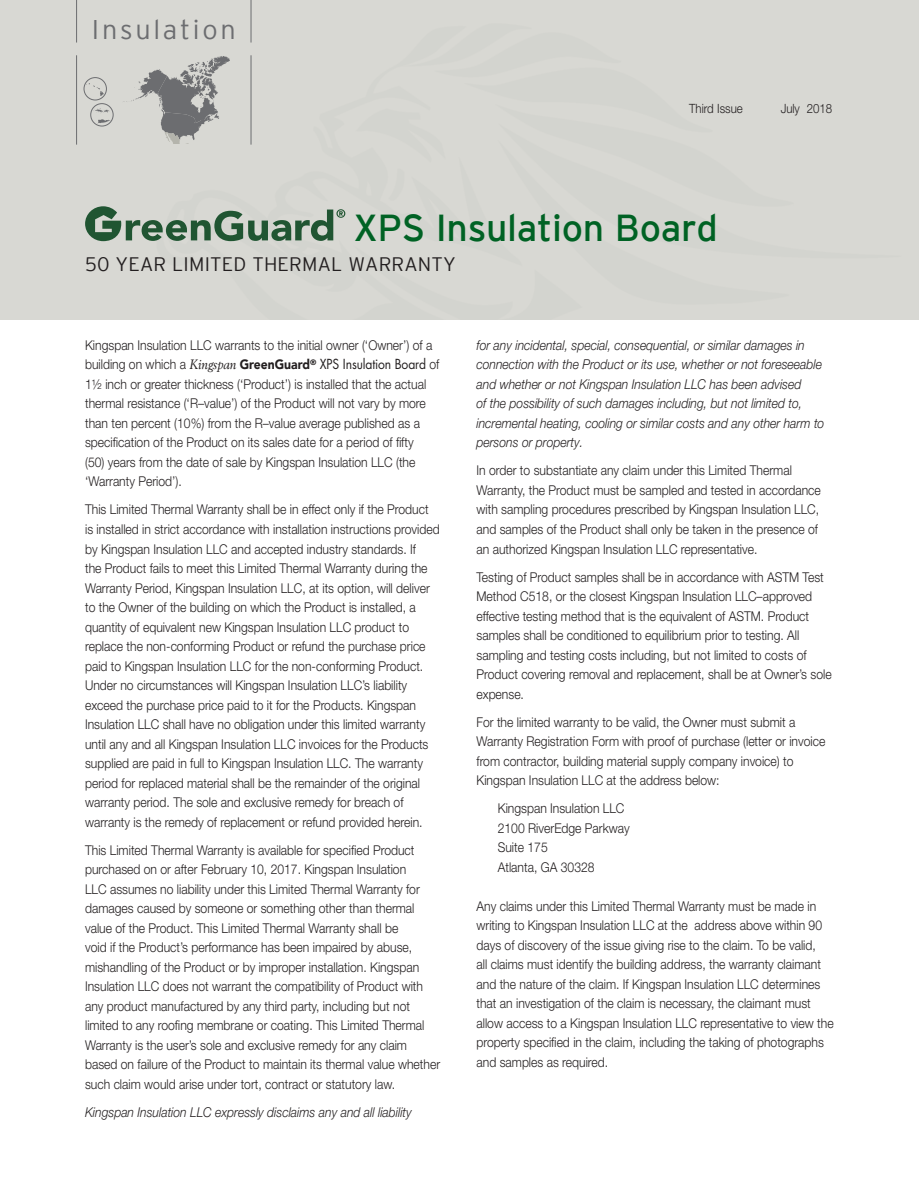
<style>
.page{position:relative;width:919px;height:1191px;background:#fff}
.page>*{position:absolute;margin:0;border:0;box-sizing:border-box;transform-origin:0 0}
.t1{font:37.5px "Interstate";letter-spacing:-.01em;color:#006224}
.t2{font:300 27px "Interstate";letter-spacing:.1em;color:#6c6d70}
.t3{font:300 19.5px "Interstate";letter-spacing:.01em;color:#231f20}
.t4{font:300 13.5px/19.5px "Helvetica Neue LT Std";color:#231f20;scale:.9 1}
.t5{font:italic 300 13.5px/19.5px "Helvetica Neue LT Pro";color:#231f20;scale:.9 1}
.t6{font:300 12.75px "Helvetica Neue LT Std";letter-spacing:-.005em;color:#231f20;scale:.9 1}
.s1{font-family:"Berling LT";font-weight:400;font-style:italic}
.s2{font-family:"Avenir LT Com";font-weight:900}
.s3{font-family:"Futura Std";font-weight:400}
</style>
<div class="page">
<div style="left:0;top:0;width:918px;height:319px;background:#d8d8d3"></div>
<hr style="left:76px;top:0;width:1px;height:43px;background:#6c6d70">
<hr style="left:251px;top:0;width:1px;height:43px;background:#6c6d70">
<svg style="left:98px;top:119px;width:12px;height:4px"></svg>
<svg style="left:93px;top:108px;width:16px;height:5px"></svg>
<div style="left:91px;top:103px;width:22px;height:23px;border:1px solid #6c6d70;border-radius:50%"></div>
<svg style="left:86px;top:83px;width:18px;height:13px"></svg>
<div style="left:84px;top:77px;width:22px;height:23px;border:1px solid #6c6d70;border-radius:50%"></div>
<svg style="left:123px;top:56px;width:107px;height:87px"></svg>
<hr style="left:76px;top:55px;width:1px;height:90px;background:#6c6d70">
<hr style="left:251px;top:55px;width:1px;height:90px;background:#6c6d70">
<svg style="left:85px;top:206px;width:260px;height:35px"></svg>
<p class="t2" style="left:92px;top:14px;width:145px">Insulation</p>
<p class="t6" style="left:689px;top:101px;width:61px">Third Issue</p>
<p class="t6" style="left:780px;top:101px;width:59px">July 2018</p>
<p class="t1" style="left:353px;top:207px;width:366px">XPS Insulation Board</p>
<p class="t3" style="left:85px;top:253px;width:372px">50 YEAR LIMITED THERMAL WARRANTY</p>
<p class="t4" style="left:85px;top:335px;width:395px">Kingspan Insulation LLC warrants to the initial owner (‘Owner’) of a building on which a <span class="s1">Kingspan</span> <span class="s2">GreenGuard</span><sup>®</sup> <span class="s3">XPS Insulation Board</span> of 1½ inch or greater thickness (‘Product’) is installed that the actual thermal resistance (‘R–value’) of the Product will not vary by more than ten percent (10%) from the R–value average published as a specification of the Product on its sales date for a period of fifty<br>(50) years from the date of sale by Kingspan Insulation LLC (the ‘Warranty Period’).</p>
<p class="t4" style="left:85px;top:499px;width:395px">This Limited Thermal Warranty shall be in effect only if the Product is installed in strict accordance with installation instructions provided by Kingspan Insulation LLC and accepted industry standards. If<br>the Product fails to meet this Limited Thermal Warranty during the Warranty Period, Kingspan Insulation LLC, at its option, will deliver to the Owner of the building on which the Product is installed, a quantity of equivalent new Kingspan Insulation LLC product to replace the non-conforming Product or refund the purchase price paid to Kingspan Insulation LLC for the non-conforming Product.<br>Under no circumstances will Kingspan Insulation LLC’s liability exceed the purchase price paid to it for the Products. Kingspan Insulation LLC shall have no obligation under this limited warranty until any and all Kingspan Insulation LLC invoices for the Products supplied are paid in full to Kingspan Insulation LLC. The warranty period for replaced material shall be the remainder of the original warranty period. The sole and exclusive remedy for breach of warranty is the remedy of replacement or refund provided herein.</p>
<p class="t4" style="left:85px;top:839px;width:396px">This Limited Thermal Warranty is available for specified Product purchased on or after February 10, 2017. Kingspan Insulation<br>LLC assumes no liability under this Limited Thermal Warranty for damages caused by someone or something other than thermal value of the Product. This Limited Thermal Warranty shall be<br>void if the Product’s performance has been impaired by abuse, mishandling of the Product or by improper installation. Kingspan Insulation LLC does not warrant the compatibility of Product with any product manufactured by any third party, including but not limited to any roofing membrane or coating. This Limited Thermal Warranty is the user’s sole and exclusive remedy for any claim based on failure of the Product to maintain its thermal value whether such claim would arise under tort, contract or statutory law.</p>
<p class="t5" style="left:85px;top:1102px;width:364px">Kingspan Insulation LLC expressly disclaims any and all liability</p>
<p class="t5" style="left:476px;top:335px;width:388px">for any incidental, special, consequential, or similar damages in connection with the Product or its use, whether or not foreseeable and whether or not Kingspan Insulation LLC has been advised<br>of the possibility of such damages including, but not limited to, incremental heating, cooling or similar costs and any other harm to persons or property.</p>
<p class="t4" style="left:476px;top:460px;width:384px">In order to substantiate any claim under this Limited Thermal Warranty, the Product must be sampled and tested in accordance with sampling procedures prescribed by Kingspan Insulation LLC, and samples of the Product shall only be taken in the presence of an authorized Kingspan Insulation LLC representative.</p>
<p class="t4" style="left:476px;top:566px;width:396px">Testing of Product samples shall be in accordance with ASTM Test Method C518, or the closest Kingspan Insulation LLC–approved effective testing method that is the equivalent of ASTM. Product samples shall be conditioned to equilibrium prior to testing. All sampling and testing costs including, but not limited to costs of Product covering removal and replacement, shall be at Owner’s sole expense.</p>
<p class="t4" style="left:476px;top:711px;width:389px">For the limited warranty to be valid, the Owner must submit a Warranty Registration Form with proof of purchase (letter or invoice from contractor, building material supply company invoice) to Kingspan Insulation LLC at the address below:</p>
<p class="t4" style="left:497px;top:798px;width:142px">Kingspan Insulation LLC</p>
<p class="t4" style="left:497px;top:817px;width:148px">2100 RiverEdge Parkway<br>Suite 175<br>Atlanta, GA 30328</p>
<p class="t4" style="left:476px;top:895px;width:398px">Any claims under this Limited Thermal Warranty must be made in writing to Kingspan Insulation LLC at the address above within 90 days of discovery of the issue giving rise to the claim. To be valid,<br>all claims must identify the building address, the warranty claimant and the nature of the claim. If Kingspan Insulation LLC determines that an investigation of the claim is necessary, the claimant must allow access to a Kingspan Insulation LLC representative to view the property specified in the claim, including the taking of photographs and samples as required.</p>
</div>
